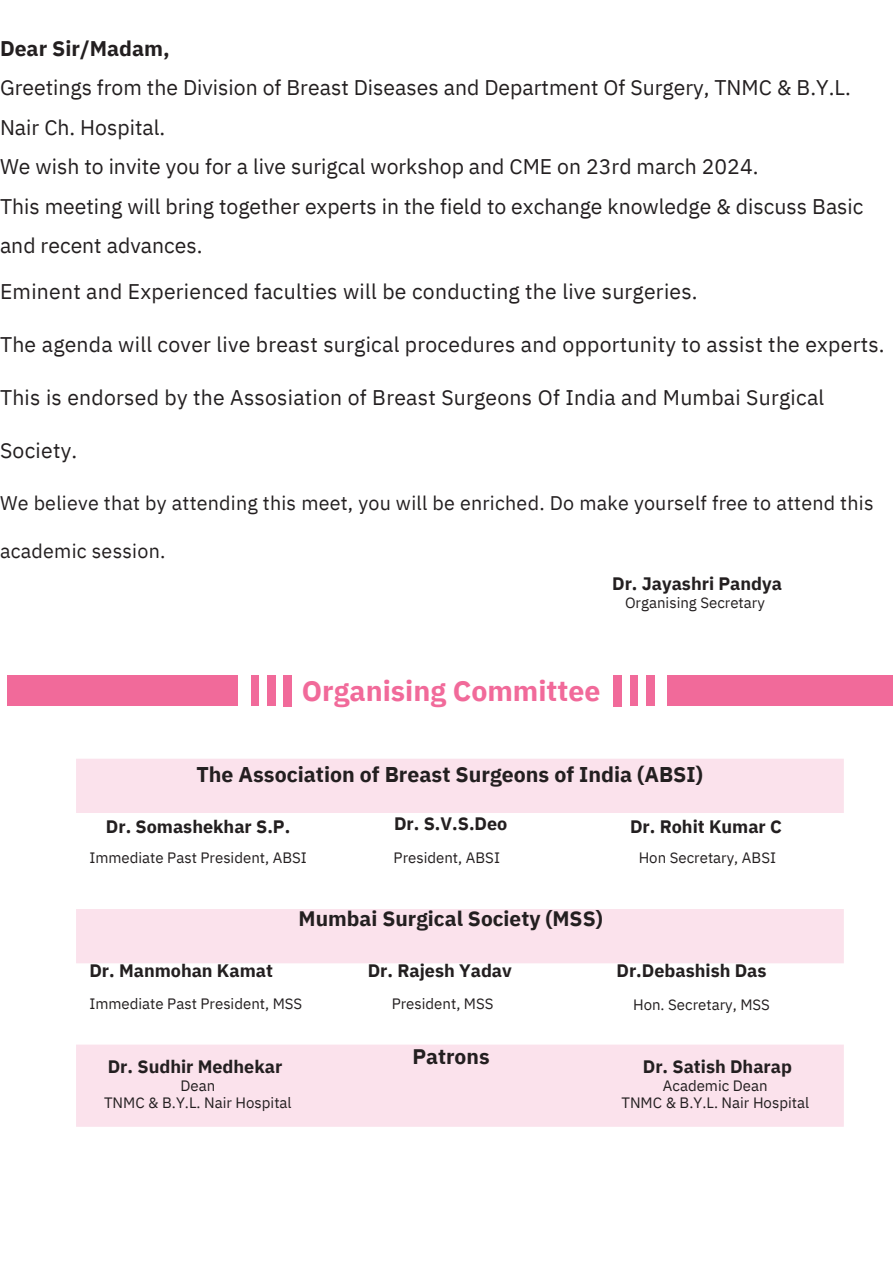
<style>
.page{position:relative;width:893px;height:1264px;background:#fff}
.page>*{position:absolute;margin:0;border:0;box-sizing:border-box;transform-origin:0 0}
.t1{font:700 28.5px "IBM Plex Sans";color:#f16a9a}
.t2{font:700 21.3px "IBM Plex Sans";color:#231f20}
.t3{font:21.15px/39.3px "IBM Plex Sans";color:#231f20}
.t4{font:700 21px "IBM Plex Sans";color:#231f20}
.t5{font:700 20.85px "IBM Plex Sans";color:#231f20}
.t6{font:19.65px "IBM Plex Sans";letter-spacing:.01em;color:#231f20}
.t7{font:700 18px "IBM Plex Sans";color:#231f20}
.t8{font:15px "IBM Plex Sans";color:#231f20}
.s1{font-weight:700}
</style>
<div class="page">
<div style="left:7px;top:675px;width:231px;height:30px;background:#f16a9a"></div>
<div style="left:283px;top:675px;width:8px;height:31px;background:#f16a9a"></div>
<div style="left:251px;top:675px;width:8px;height:30px;background:#f16a9a"></div>
<div style="left:267px;top:675px;width:8px;height:30px;background:#f16a9a"></div>
<svg style="left:76px;top:759px;width:767px;height:367px;fill:#fbe2ec"></svg>
<div style="left:668px;top:675px;width:224px;height:30px;background:#f16a9a"></div>
<div style="left:613px;top:675px;width:8px;height:31px;background:#f16a9a"></div>
<div style="left:646px;top:675px;width:8px;height:30px;background:#f16a9a"></div>
<div style="left:630px;top:675px;width:7px;height:30px;background:#f16a9a"></div>
<h2 class="t3" style="left:0;top:28px;width:865px"><span class="s1">Dear Sir/Madam,<br></span>Greetings from the Division of Breast Diseases and Department Of Surgery, TNMC &amp; B.Y.L.<br>Nair Ch. Hospital.<br>We wish to invite you for a live surigcal workshop and CME on 23rd march 2024.<br>This meeting will bring together experts in the field to exchange knowledge &amp; discuss Basic and recent advances.</h2>
<h2 class="t3" style="left:0;top:271px;width:699px">Eminent and Experienced faculties will be conducting the live surgeries.</h2>
<h2 class="t3" style="left:0;top:324px;width:886px">The agenda will cover live breast surgical procedures and opportunity to assist the experts.</h2>
<h2 class="t3" style="left:0;top:377px;width:825px">This is endorsed by the Assosiation of Breast Surgeons Of India and Mumbai Surgical</h2>
<h2 class="t3" style="left:0;top:430px;width:79px">Society.</h2>
<h2 class="t6" style="left:0;top:489px;width:875px">We believe that by attending this meet, you will be enriched. Do make yourself free to attend this</h2>
<h2 class="t6" style="left:0;top:538px;width:167px">academic session.</h2>
<p class="t7" style="left:612px;top:571px;width:171px">Dr. Jayashri Pandya</p>
<p class="t8" style="left:625px;top:593px;width:141px">Organising Secretary</p>
<h3 class="t1" style="left:302px;top:671px;width:300px">Organising Committee</h3>
<p class="t2" style="left:196px;top:759px;width:508px">The Association of Breast Surgeons of India (ABSI)</p>
<h1 class="t7" style="left:106px;top:814px;width:186px">Dr. Somashekhar S.P.</h1>
<p class="t7" style="left:394px;top:811px;width:115px">Dr. S.V.S.Deo</p>
<h4 class="t7" style="left:630px;top:814px;width:153px">Dr. Rohit Kumar C</h4>
<p class="t8" style="left:89px;top:847px;width:219px">Immediate Past President, ABSI</p>
<p class="t8" style="left:393px;top:847px;width:108px">President, ABSI</p>
<p class="t8" style="left:638px;top:847px;width:139px">Hon Secretary, ABSI</p>
<p class="t5" style="left:298px;top:904px;width:305px">Mumbai Surgical Society (MSS)</p>
<p class="t7" style="left:89px;top:958px;width:185px">Dr. Manmohan Kamat</p>
<p class="t8" style="left:89px;top:993px;width:214px">Immediate Past President, MSS</p>
<h2 class="t7" style="left:108px;top:1054px;width:176px">Dr. Sudhir Medhekar</h2>
<h4 class="t8" style="left:180px;top:1075px;width:36px">Dean</h4>
<h4 class="t8" style="left:104px;top:1092px;width:189px">TNMC &amp; B.Y.L. Nair Hospital</h4>
<p class="t7" style="left:367px;top:958px;width:146px">Dr. Rajesh Yadav</p>
<p class="t8" style="left:391px;top:993px;width:103px">President, MSS</p>
<p class="t4" style="left:412px;top:1042px;width:79px">Patrons</p>
<p class="t7" style="left:616px;top:958px;width:152px">Dr.Debashish Das</p>
<h2 class="t8" style="left:633px;top:994px;width:138px">Hon. Secretary, MSS</h2>
<h4 class="t7" style="left:642px;top:1054px;width:151px">Dr. Satish Dharap</h4>
<h4 class="t8" style="left:662px;top:1075px;width:106px">Academic Dean</h4>
<h4 class="t8" style="left:621px;top:1092px;width:189px">TNMC &amp; B.Y.L. Nair Hospital</h4>
</div>
